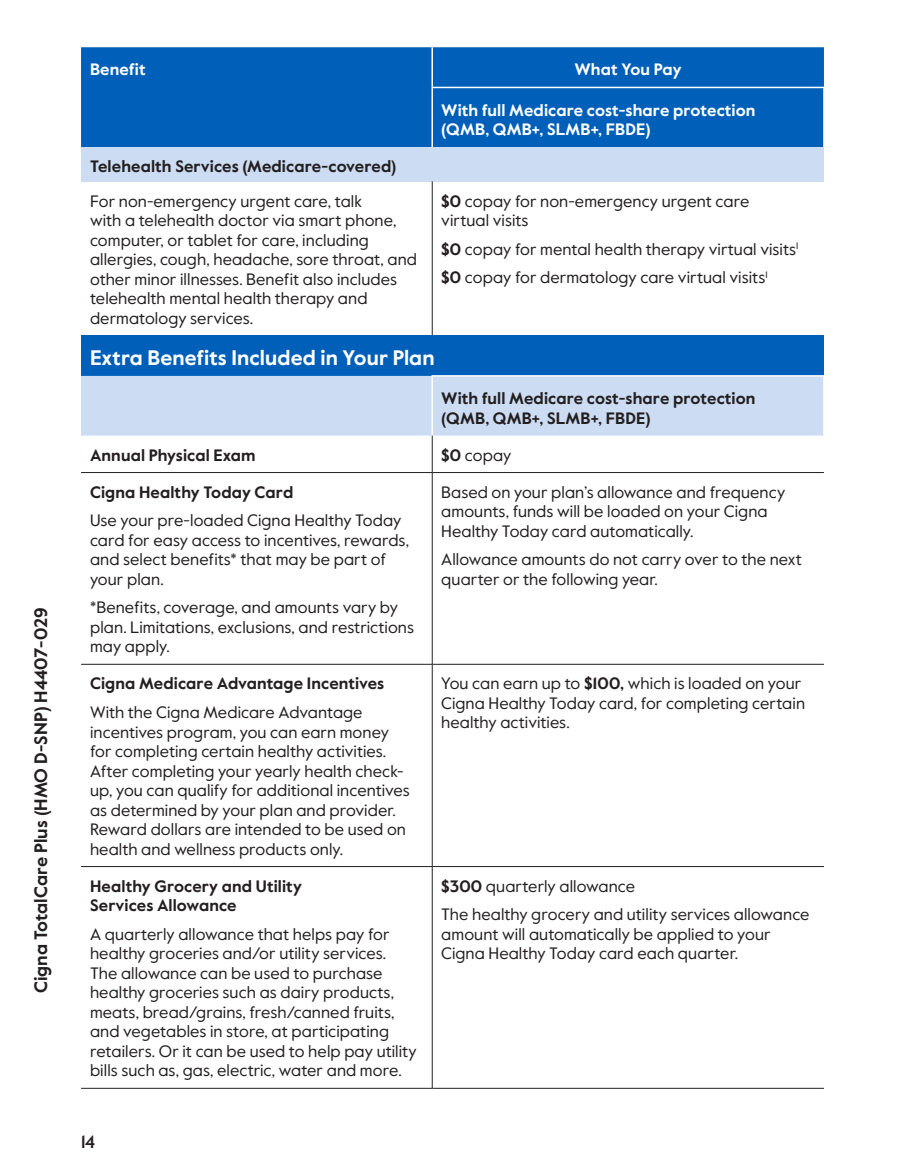
<style>
.page{position:relative;width:905px;height:1175px;background:#fff}
.page>*{position:absolute;margin:0;border:0;box-sizing:border-box;transform-origin:0 0}
.table_AB_h1{font:700 21px "Value Sans Pro";letter-spacing:.005em;color:#fff}
.margin_plan_name{font:700 18px "Value Sans Pro";color:#231f20}
.t1{font:500 18px "Value Sans Pro";color:#231f20}
.table_para{font:16.5px/19.5px "Value Sans Pro";letter-spacing:.005em;color:#231f20}
.table_para_AB{font:16.5px/19.5px "Value Sans Pro";letter-spacing:.005em;color:#231f20}
.table_para-2{font:700 16.5px/19.5px "Value Sans Pro";letter-spacing:.005em;color:#231f20}
.table_col_h1_align_r{font:700 16.5px/19.5px "Value Sans Pro";letter-spacing:.005em;color:#fff}
.table_col_h1_align_r-2{font:700 16.5px/19.5px "Value Sans Pro";letter-spacing:.005em;color:#231f20}
.table_row_h1{font:700 16.5px "Value Sans Pro";letter-spacing:.005em;color:#231f20}
.table_col_h1_align_c{font:700 16.5px "Value Sans Pro";color:#fff}
.s1{font-weight:700}
</style>
<div class="page">
<div style="left:81px;top:47px;width:743px;height:100px;background:#005fb9"></div>
<div style="left:81px;top:147px;width:743px;height:34px;background:#ccdcf2"></div>
<hr style="left:432px;top:181px;width:1px;height:154px;background:#231f20">
<hr style="left:431px;top:47px;width:2px;height:40px;background:#fff">
<hr style="left:431px;top:87px;width:393px;height:1px;background:#fff">
<hr style="left:823px;top:88px;width:1px;height:59px;background:#fff">
<hr style="left:431px;top:88px;width:2px;height:59px;background:#fff">
<hr style="left:81px;top:335px;width:351px;height:1px;background:#231f20">
<hr style="left:432px;top:335px;width:392px;height:1px;background:#231f20">
<div style="left:81px;top:336px;width:743px;height:40px;background:#005fb9"></div>
<div style="left:81px;top:376px;width:742px;height:59px;background:#ccdcf2"></div>
<hr style="left:81px;top:866px;width:351px;height:1px;background:#231f20">
<hr style="left:432px;top:472px;width:392px;height:1px;background:#231f20">
<hr style="left:432px;top:664px;width:392px;height:1px;background:#231f20">
<hr style="left:431px;top:375px;width:393px;height:1px;background:#fff">
<hr style="left:431px;top:376px;width:2px;height:59px;background:#fff">
<hr style="left:81px;top:472px;width:351px;height:1px;background:#231f20">
<hr style="left:81px;top:664px;width:351px;height:1px;background:#231f20">
<hr style="left:81px;top:1088px;width:351px;height:1px;background:#231f20">
<hr style="left:432px;top:435px;width:1px;height:37px;background:#231f20">
<hr style="left:432px;top:473px;width:1px;height:191px;background:#231f20">
<hr style="left:432px;top:664px;width:1px;height:202px;background:#231f20">
<hr style="left:432px;top:866px;width:392px;height:1px;background:#231f20">
<hr style="left:432px;top:866px;width:1px;height:222px;background:#231f20">
<hr style="left:432px;top:1088px;width:392px;height:1px;background:#231f20">
<p class="margin_plan_name" style="left:30px;top:993px;width:387px;rotate:-90deg">Cigna TotalCare Plus (HMO D-SNP) H4407-029</p>
<p class="table_col_h1_align_r" style="left:90px;top:61px;width:57px">Benefit</p>
<p class="table_col_h1_align_c" style="left:574px;top:60px;width:109px">What You Pay</p>
<p class="table_col_h1_align_r" style="left:441px;top:101px;width:315px">With full Medicare cost-share protection (QMB, QMB+, SLMB+, FBDE)</p>
<p class="table_row_h1" style="left:90px;top:157px;width:308px">Telehealth Services (Medicare-covered)</p>
<p class="table_para" style="left:90px;top:191px;width:328px">For non-emergency urgent care, talk<br>with a telehealth doctor via smart phone, computer, or tablet for care, including allergies, cough, headache, sore throat, and other minor illnesses. Benefit also includes telehealth mental health therapy and dermatology services.</p>
<p class="table_para" style="left:441px;top:191px;width:309px"><span class="s1">$0</span> copay for non-emergency urgent care virtual visits</p>
<p class="table_para" style="left:441px;top:239px;width:359px"><span class="s1">$0</span> copay for mental health therapy virtual visits<sup>1</sup></p>
<p class="table_para" style="left:441px;top:268px;width:328px"><span class="s1">$0</span> copay for dermatology care virtual visits<sup>1</sup></p>
<p class="table_AB_h1" style="left:90px;top:345px;width:346px">Extra Benefits Included in Your Plan</p>
<p class="table_col_h1_align_r-2" style="left:441px;top:389px;width:315px">With full Medicare cost-share protection (QMB, QMB+, SLMB+, FBDE)</p>
<p class="table_para-2" style="left:90px;top:446px;width:167px">Annual Physical Exam</p>
<p class="table_para_AB" style="left:441px;top:445px;width:72px"><span class="s1">$0</span> copay</p>
<p class="table_para-2" style="left:90px;top:483px;width:205px">Cigna Healthy Today Card</p>
<p class="table_para" style="left:90px;top:511px;width:320px">Use your pre-loaded Cigna Healthy Today card for easy access to incentives, rewards, and select benefits* that may be part of your plan.</p>
<p class="table_para" style="left:90px;top:598px;width:325px">*Benefits, coverage, and amounts vary by plan. Limitations, exclusions, and restrictions may apply.</p>
<p class="table_para_AB" style="left:441px;top:482px;width:345px">Based on your plan’s allowance and frequency amounts, funds will be loaded on your Cigna<br>Healthy Today card automatically.</p>
<p class="table_para_AB" style="left:441px;top:550px;width:362px">Allowance amounts do not carry over to the next quarter or the following year.</p>
<p class="table_para-2" style="left:90px;top:674px;width:296px">Cigna Medicare Advantage Incentives</p>
<p class="table_para" style="left:90px;top:703px;width:321px">With the Cigna Medicare Advantage incentives program, you can earn money for completing certain healthy activities.<br>After completing your yearly health check&shy;up, you can qualify for additional incentives as determined by your plan and provider.<br>Reward dollars are intended to be used on health and wellness products only.</p>
<p class="table_para-2" style="left:90px;top:877px;width:213px">Healthy Grocery and Utility<br>Services Allowance</p>
<p class="table_para" style="left:90px;top:924px;width:328px">A quarterly allowance that helps pay for healthy groceries and/or utility services.<br>The allowance can be used to purchase healthy groceries such as dairy products, meats, bread/grains, fresh/canned fruits, and vegetables in store, at participating retailers. Or it can be used to help pay utility bills such as, gas, electric, water and more.</p>
<p class="t1" style="left:81px;top:1130px;width:16px">14</p>
<p class="table_para_AB" style="left:441px;top:674px;width:365px">You can earn up to <span class="s1">$100,</span> which is loaded on your<br>Cigna Healthy Today card, for completing certain healthy activities.</p>
<p class="table_para_AB" style="left:441px;top:876px;width:195px"><span class="s1">$300</span> quarterly allowance</p>
<p class="table_para_AB" style="left:441px;top:905px;width:370px">The healthy grocery and utility services allowance amount will automatically be applied to your<br>Cigna Healthy Today card each quarter.</p>
</div>
